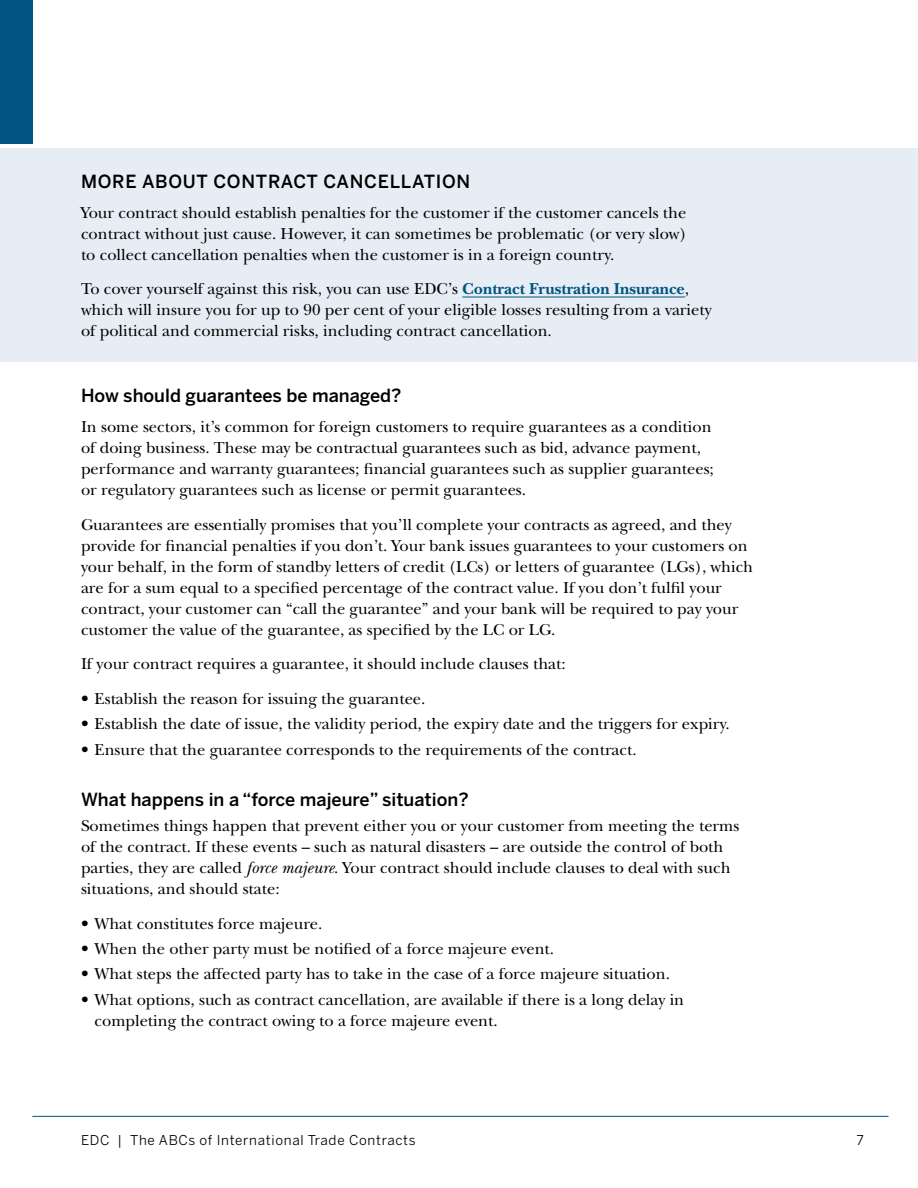
<style>
.page{position:relative;width:918px;height:1188px;background:#fff}
.page>*{position:absolute;margin:0;border:0;box-sizing:border-box;transform-origin:0 0}
.t1{font:500 18px "Benton Sans";letter-spacing:.04em;color:#000}
.t2{font:500 18px "Benton Sans";color:#000}
.t3{font:16.5px/21px "New Baskerville";color:#000}
.t4{font:13.5px "Benton Sans";letter-spacing:.05em;color:#000}
.s1{font-weight:700;color:#005581}
.s2{font-style:italic;font-size:17.25px}
</style>
<div class="page">
<div style="left:0;top:0;width:33px;height:144px;background:#005581"></div>
<hr style="left:32px;top:1116px;width:857px;height:1px;background:#005581">
<div style="left:0;top:148px;width:918px;height:214px;background:#e7edf4"></div>
<hr style="left:462px;top:297px;width:223px;height:1px;background:#005581">
<p class="t1" style="left:81px;top:170px;width:391px">More about contract cancellation</p>
<p class="t3" style="left:81px;top:202px;width:607px;text-align:justify">Your contract should establish penalties for the customer if the customer cancels the contract without just cause. However, it can sometimes be problematic (or very slow) to collect cancellation penalties when the customer is in a foreign country.</p>
<p class="t3" style="left:81px;top:278px;width:632px">To cover yourself against this risk, you can use EDC’s <span class="s1">Contract Frustration Insurance</span>, which will insure you for up to 90 per cent of your eligible losses resulting from a variety of political and commercial risks, including contract cancellation.</p>
<p class="t1" style="left:81px;top:385px;width:322px">H ow should guarantees be managed?</p>
<p class="t3" style="left:81px;top:416px;width:634px">In some sectors, it’s common for foreign customers to require guarantees as a condition of doing business. These may be contractual guarantees such as bid, advance payment, performance and warranty guarantees; financial guarantees such as supplier guarantees; or regulatory guarantees such as license or permit guarantees.</p>
<p class="t3" style="left:81px;top:514px;width:674px">Guarantees are essentially promises that you’ll complete your contracts as agreed, and they provide for financial penalties if you don’t. Your bank issues guarantees to your customers on your behalf, in the form of standby letters of credit (LCs) or letters of guarantee (LGs), which are for a sum equal to a specified percentage of the contract value. If you don’t fulfil your contract, your customer can “call the guarantee” and your bank will be required to pay your customer the value of the guarantee, as specified by the LC or LG.</p>
<p class="t3" style="left:81px;top:653px;width:486px">If your contract requires a guarantee, it should include clauses that:</p>
<p class="t3" style="left:81px;top:688px;width:346px">• Establish the reason for issuing the guarantee.</p>
<p class="t3" style="left:81px;top:713px;width:650px">• Establish the date of issue, the validity period, the expiry date and the triggers for expiry.</p>
<p class="t3" style="left:81px;top:739px;width:557px">• Ensure that the guarantee corresponds to the requirements of the contract.</p>
<p class="t2" style="left:81px;top:788px;width:389px">What happens in a “force majeure” situation?</p>
<p class="t3" style="left:81px;top:815px;width:660px">Sometimes things happen that prevent either you or your customer from meeting the terms of the contract. If these events – such as natural disasters – are outside the control of both parties, they are called <span class="s2">force majeure</span>. Your contract should include clauses to deal with such situations, and should state:</p>
<p class="t3" style="left:81px;top:913px;width:243px">• What constitutes force majeure.</p>
<p class="t3" style="left:81px;top:938px;width:475px">• When the other party must be notified of a force majeure event.</p>
<p class="t3" style="left:81px;top:964px;width:591px">• What steps the affected party has to take in the case of a force majeure situation.</p>
<p class="t3" style="left:95px;top:989px;width:591px;text-indent:-13px">• What options, such as contract cancellation, are available if there is a long delay in completing the contract owing to a force majeure event.</p>
<p class="t4" style="left:81px;top:1132px;width:336px">EDC | The ABCs of International Trade Contracts</p>
<p class="t4" style="left:857px;top:1132px;width:9px">7</p>
</div>
